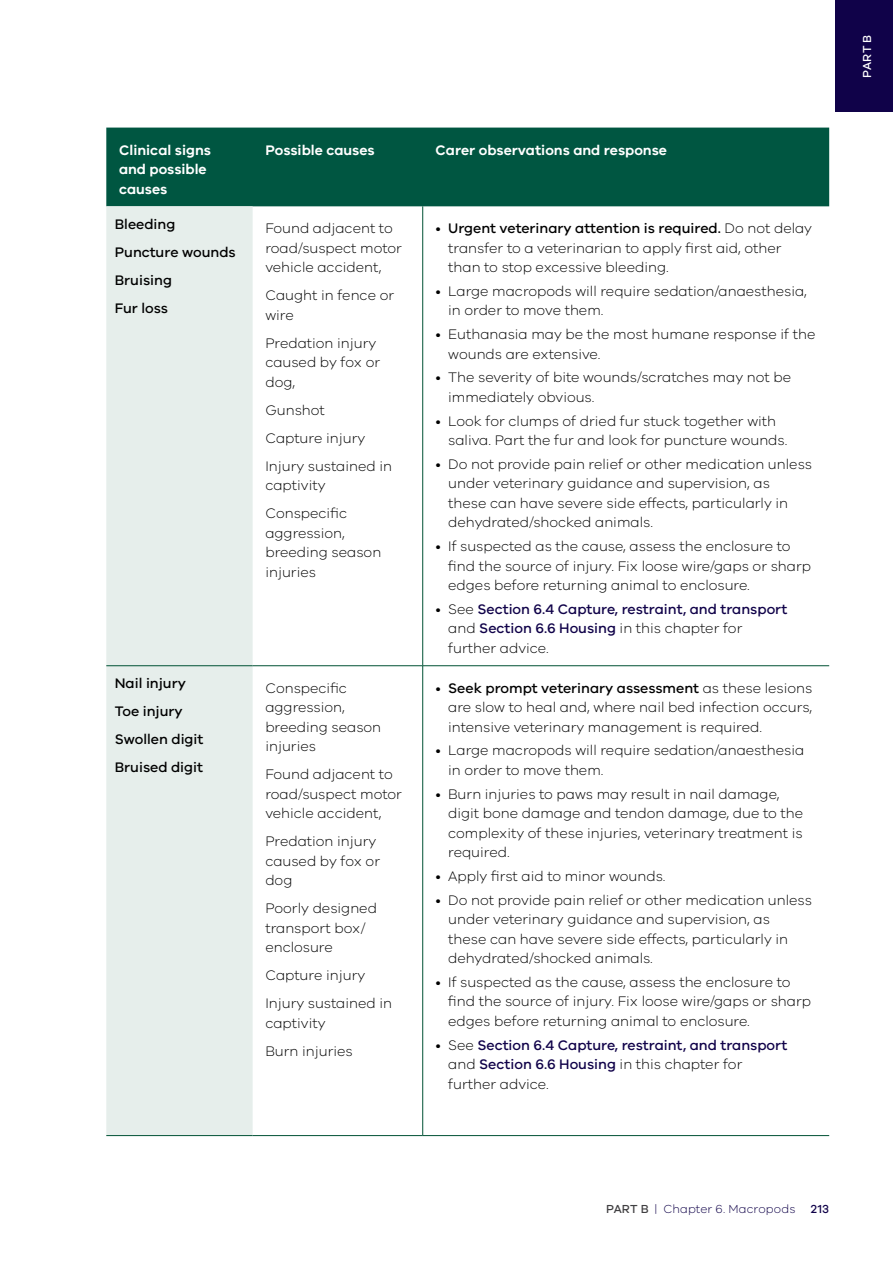
<style>
.page{position:relative;width:893px;height:1263px;background:#fff}
.page>*{position:absolute;margin:0;border:0;box-sizing:border-box;transform-origin:0 0}
.t1{font:300 14.25px/19.5px "VIC";color:#000}
.t2{font:500 14.25px/19.5px "VIC";color:#100249}
.t3{font:500 14.25px/28px "VIC";color:#000}
.t4{font:600 14.25px/19.5px "VIC";color:#fff}
.t5{font:300 12px "VIC";letter-spacing:.005em;color:#100249}
.t6{font:500 12px "VIC";color:#fff}
.t7{font:500 12px "VIC";color:#100249}
.s1{font-weight:500}
.s2{font-weight:300;color:#000}
.s3{font-weight:500;color:#414042}
</style>
<div class="page">
<div style="left:106px;top:128px;width:723px;height:78px;background:#005641"></div>
<div style="left:106px;top:206px;width:147px;height:929px;background:#e6eeeb"></div>
<hr style="left:422px;top:206px;width:1px;height:459px;background:#005134">
<hr style="left:106px;top:665px;width:147px;height:1px;background:#005134">
<hr style="left:253px;top:665px;width:170px;height:1px;background:#005134">
<hr style="left:423px;top:665px;width:406px;height:1px;background:#005134">
<hr style="left:422px;top:666px;width:1px;height:469px;background:#005134">
<hr style="left:106px;top:1135px;width:147px;height:1px;background:#005134">
<hr style="left:253px;top:1135px;width:170px;height:1px;background:#005134">
<hr style="left:423px;top:1135px;width:406px;height:1px;background:#005134">
<div style="left:836px;top:0;width:57px;height:111px;background:#100249"></div>
<p class="t4" style="left:119px;top:140px;width:93px">Clinical signs and possible causes</p>
<p class="t4" style="left:265px;top:140px;width:111px">Possible causes</p>
<p class="t4" style="left:435px;top:140px;width:233px">Carer observations and response</p>
<p class="t3" style="left:115px;top:210px;width:122px">Bleeding<br>Puncture wounds<br>Bruising<br>Fur loss</p>
<p class="t1" style="left:265px;top:218px;width:138px">Found adjacent to road/suspect motor vehicle accident,</p>
<p class="t1" style="left:448px;top:218px;width:365px;text-indent:-13px">• <span class="s1">Urgent veterinary attention is required.</span> Do not delay transfer to a veterinarian to apply first aid, other than to stop excessive bleeding.</p>
<p class="t1" style="left:448px;top:281px;width:360px;text-indent:-13px">• Large macropods will require sedation/anaesthesia, in order to move them.</p>
<p class="t1" style="left:448px;top:324px;width:369px;text-indent:-13px">• Euthanasia may be the most humane response if the wounds are extensive.</p>
<p class="t1" style="left:448px;top:367px;width:344px;text-indent:-13px">• The severity of bite wounds/scratches may not be immediately obvious.</p>
<p class="t1" style="left:448px;top:411px;width:341px;text-indent:-13px">• Look for clumps of dried fur stuck together with saliva. Part the fur and look for puncture wounds.</p>
<p class="t1" style="left:448px;top:454px;width:365px;text-indent:-13px">• Do not provide pain relief or other medication unless under veterinary guidance and supervision, as<br>these can have severe side effects, particularly in dehydrated/shocked animals.</p>
<p class="t1" style="left:448px;top:536px;width:364px;text-indent:-13px">• If suspected as the cause, assess the enclosure to find the source of injury. Fix loose wire/gaps or sharp edges before returning animal to enclosure.</p>
<p class="t2" style="left:448px;top:599px;width:341px;text-indent:-13px"><span class="s2">• See</span> Section 6.4 Capture, restraint, and transport <span class="s2">and</span> Section 6.6 Housing <span class="s2">in this chapter for further advice.</span></p>
<p class="t1" style="left:265px;top:285px;width:130px">Caught in fence or wire</p>
<p class="t1" style="left:265px;top:333px;width:116px">Predation injury caused by fox or dog,</p>
<p class="t1" style="left:265px;top:395px;width:128px;line-height:28px">Gunshot<br>Capture injury<br>Injury sustained in</p>
<p class="t1" style="left:265px;top:471px;width:83px;line-height:28px">captivity<br>Conspecific</p>
<p class="t1" style="left:265px;top:523px;width:117px">aggression, breeding season injuries</p>
<p class="t3" style="left:115px;top:669px;width:90px">Nail injury<br>Toe injury<br>Swollen digit<br>Bruised digit</p>
<p class="t1" style="left:265px;top:677px;width:117px">Conspecific aggression, breeding season injuries</p>
<p class="t1" style="left:265px;top:764px;width:138px">Found adjacent to road/suspect motor vehicle accident,</p>
<p class="t1" style="left:265px;top:831px;width:116px">Predation injury caused by fox or dog</p>
<p class="t1" style="left:265px;top:898px;width:113px">Poorly designed transport box/ enclosure</p>
<p class="t1" style="left:265px;top:961px;width:128px;line-height:28px">Capture injury<br>Injury sustained in</p>
<p class="t1" style="left:265px;top:1008px;width:89px;line-height:28px">captivity<br>Burn injuries</p>
<p class="t1" style="left:448px;top:677px;width:366px;text-align:justify;text-indent:-13px">• <span class="s1">Seek prompt veterinary assessment</span> as these lesions are slow to heal and, where nail bed infection occurs, intensive veterinary management is required.</p>
<p class="t1" style="left:448px;top:740px;width:357px;text-indent:-13px">• Large macropods will require sedation/anaesthesia in order to move them.</p>
<p class="t1" style="left:448px;top:783px;width:356px;text-indent:-13px">• Burn injuries to paws may result in nail damage, digit bone damage and tendon damage, due to the complexity of these injuries, veterinary treatment is required.</p>
<p class="t1" style="left:435px;top:866px;width:232px">• Apply first aid to minor wounds.</p>
<p class="t1" style="left:448px;top:889px;width:365px;text-indent:-13px">• Do not provide pain relief or other medication unless under veterinary guidance and supervision, as<br>these can have severe side effects, particularly in dehydrated/shocked animals.</p>
<p class="t1" style="left:448px;top:972px;width:364px;text-indent:-13px">• If suspected as the cause, assess the enclosure to find the source of injury. Fix loose wire/gaps or sharp edges before returning animal to enclosure.</p>
<p class="t2" style="left:448px;top:1034px;width:341px;text-indent:-13px"><span class="s2">• See</span> Section 6.4 Capture, restraint, and transport <span class="s2">and</span> Section 6.6 Housing <span class="s2">in this chapter for further advice.</span></p>
<p class="t6" style="left:860px;top:78px;width:44px;rotate:-90deg">PART B</p>
<p class="t5" style="left:606px;top:1201px;width:191px"><span class="s3">PART B</span> | Chapter 6. Macropods</p>
<p class="t7" style="left:811px;top:1201px;width:20px">213</p>
</div>
